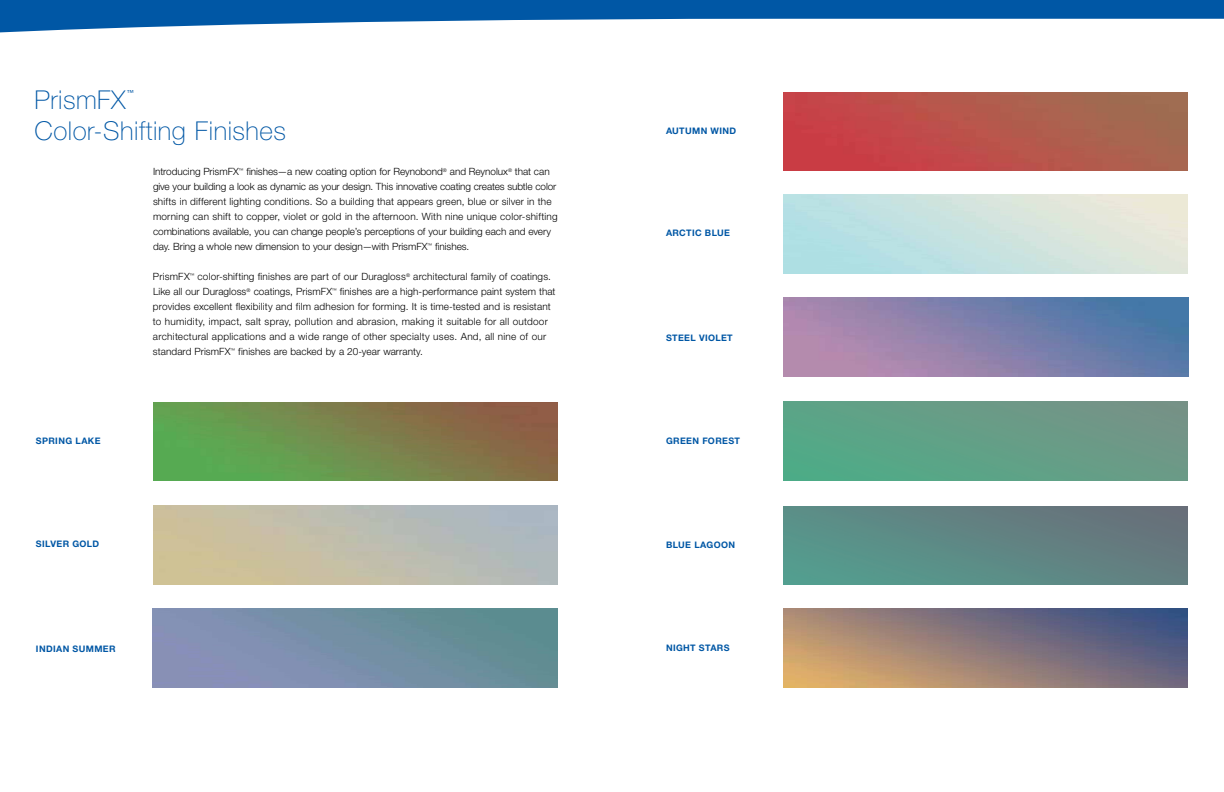
<style>
.page{position:relative;width:1224px;height:792px;background:#fff}
.page>*{position:absolute;margin:0;border:0;box-sizing:border-box;transform-origin:0 0}
.t1{font:100 26px "Helvetica Neue LT Std";letter-spacing:.02em;color:#0057a5}
.t2{font:300 10px/15px "Helvetica Neue LT Std";letter-spacing:.01em;color:#000}
.t3{font:700 9px "Helvetica Neue LT Std";letter-spacing:.04em;color:#0057a5}
.t4{font:7px "Helvetica Neue LT Std";color:#0057a5}
</style>
<div class="page">
<svg style="left:0;top:0;width:1224px;height:33px;fill:#0057a5"></svg>
<img style="left:783px;top:92px;width:405px;height:79px">
<img style="left:783px;top:297px;width:405px;height:79px">
<img style="left:783px;top:402px;width:405px;height:78px">
<img style="left:783px;top:506px;width:405px;height:79px">
<img style="left:783px;top:608px;width:405px;height:79px">
<img style="left:153px;top:402px;width:405px;height:79px">
<img style="left:153px;top:609px;width:405px;height:79px">
<h1 class="t1" style="left:35px;top:85px;width:93px">PrismFX</h1>
<p class="t4" style="left:127px;top:89px;width:8px">™</p>
<h1 class="t1" style="left:35px;top:116px;width:253px">Color-Shifting Finishes</h1>
<p class="t2" style="left:153px;top:164px;width:406px">Introducing PrismFX<sup>™</sup> finishes—a new coating option for Reynobond<sup>®</sup> and Reynolux<sup>®</sup> that can give your building a look as dynamic as your design. This innovative coating creates subtle color shifts in different lighting conditions. So a building that appears green, blue or silver in the morning can shift to copper, violet or gold in the afternoon. With nine unique color-shifting combinations available, you can change people’s perceptions of your building each and every day. Bring a whole new dimension to your design— with PrismFX<sup>™</sup> finishes.</p>
<p class="t2" style="left:153px;top:269px;width:404px">PrismFX<sup>™</sup> color-shifting finishes are part of our Duragloss<sup>®</sup> architectural family of coatings.<br>Like all our Duragloss<sup>®</sup> coatings, PrismFX<sup>™</sup> finishes are a high-performance paint system that provides excellent flexibility and film adhesion for forming. It is time-tested and is resistant to humidity, impact, salt spray, pollution and abrasion, making it suitable for all outdoor architectural applications and a wide range of other specialty uses. And, all nine of our standard PrismFX<sup>™</sup> finishes are backed by a 20-year warranty.</p>
<p class="t3" style="left:666px;top:125px;width:72px">AUTUMN WIND</p>
<p class="t3" style="left:666px;top:227px;width:66px">ARCTIC BLUE</p>
<p class="t3" style="left:666px;top:332px;width:68px">STEEL VIOLET</p>
<p class="t3" style="left:36px;top:436px;width:66px">SPRING LAKE</p>
<p class="t3" style="left:666px;top:435px;width:76px">GREEN FOREST</p>
<p class="t3" style="left:36px;top:538px;width:65px">SILVER GOLD</p>
<p class="t3" style="left:666px;top:540px;width:36px">BLUE LAG</p>
<p class="t3" style="left:714px;top:540px;width:23px">OON</p>
<p class="t3" style="left:36px;top:643px;width:81px">INDIAN SUMMER</p>
<p class="t3" style="left:666px;top:642px;width:65px">NIGHT STARS</p>
</div>
